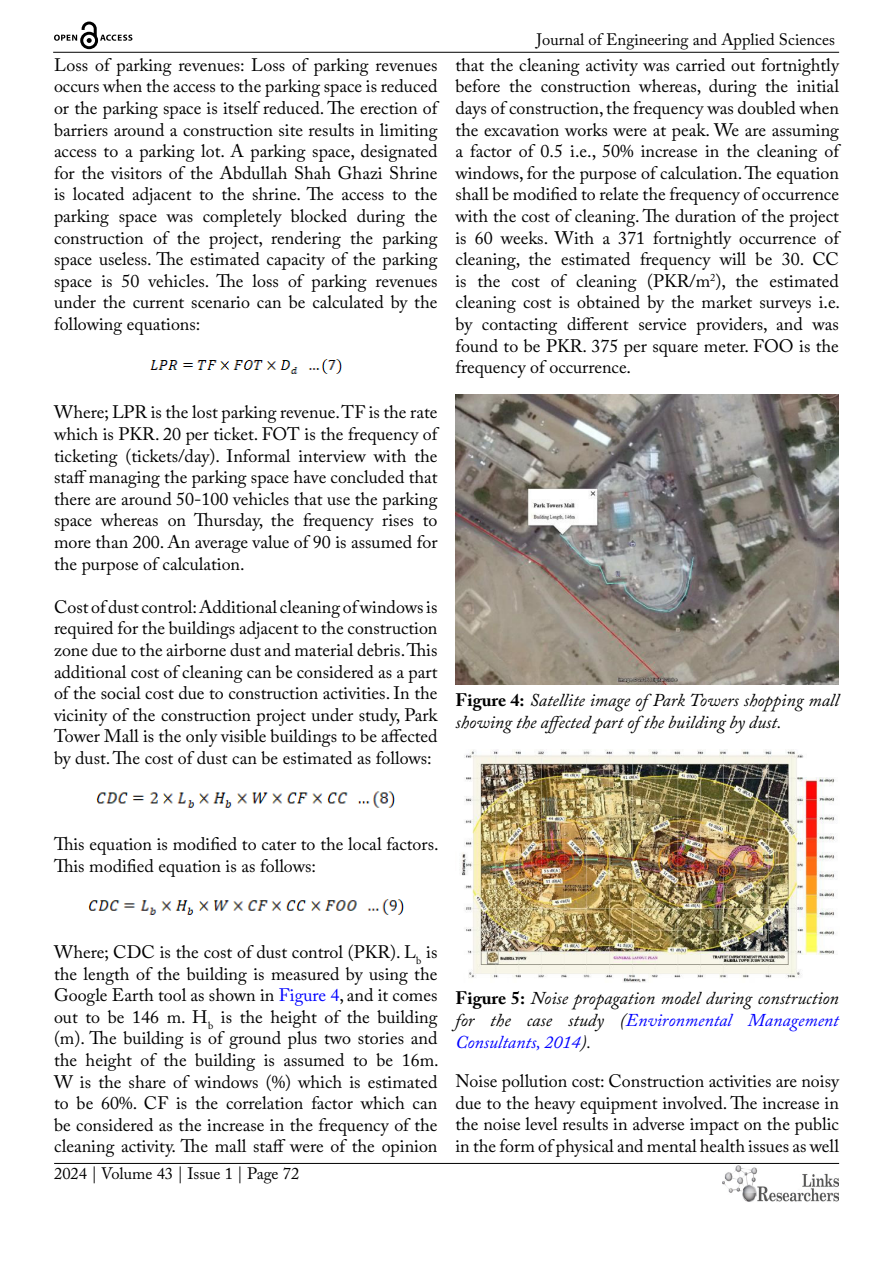
<style>
.page{position:relative;width:893px;height:1263px;background:#fff}
.page>*{position:absolute;margin:0;border:0;box-sizing:border-box;transform-origin:0 0}
.t1{font:18px/21.6px "Adobe Caslon Pro";color:#000;text-align:justify}
.t2{font:italic 18px/21.6px "Adobe Caslon Pro";color:#000}
.t3{font:16.5px "Adobe Caslon Pro";color:#000}
.s1{font-weight:700;font-style:normal}
.s2{color:#00f}
</style>
<div class="page">
<hr style="left:53px;top:52px;width:786px;height:1px;background:#000">
<hr style="left:54px;top:1163px;width:785px;height:1px;background:#000">
<img style="left:722px;top:1166px;width:117px;height:36px">
<svg style="left:54px;top:22px;width:78px;height:27px"></svg>
<img style="left:150px;top:359px;width:191px;height:15px">
<img style="left:97px;top:791px;width:298px;height:17px">
<img style="left:88px;top:899px;width:315px;height:16px">
<img style="left:455px;top:395px;width:384px;height:289px">
<img style="left:460px;top:749px;width:375px;height:234px">
<p class="t1" style="left:54px;top:54px;width:385px">Loss of parking revenues: Loss of parking revenues occurs when the access to the parking space is reduced or the parking space is itself reduced. The erection of barriers around a construction site results in limiting access to a parking lot. A parking space, designated for the visitors of the Abdullah Shah Ghazi Shrine is located adjacent to the shrine. The access to the parking space was completely blocked during the construction of the project, rendering the parking space useless. The estimated capacity of the parking space is 50 vehicles. The loss of parking revenues under the current scenario can be calculated by the following equations:</p>
<p class="t1" style="left:54px;top:401px;width:385px">Where; LPR is the lost parking revenue. TF is the rate which is PKR. 20 per ticket. FOT is the frequency of ticketing (tickets/day). Informal interview with the staff managing the parking space have concluded that there are around 50-100 vehicles that use the parking space whereas on Thursday, the frequency rises to more than 200. An average value of 90 is assumed for the purpose of calculation.</p>
<p class="t1" style="left:54px;top:596px;width:385px">Cost of dust control: Additional cleaning of windows is required for the buildings adjacent to the construction zone due to the airborne dust and material debris. This additional cost of cleaning can be considered as a part of the social cost due to construction activities. In the vicinity of the construction project under study, Park Tower Mall is the only visible buildings to be affected by dust. The cost of dust can be estimated as follows:</p>
<p class="t3" style="left:537px;top:30px;width:300px">Journal of Engineering and Applied Sciences</p>
<p class="t1" style="left:455px;top:54px;width:386px">that the cleaning activity was carried out fortnightly before the construction whereas, during the initial days of construction, the frequency was doubled when the excavation works were at peak. We are assuming a factor of 0.5 i.e., 50% increase in the cleaning of windows, for the purpose of calculation. The equation shall be modified to relate the frequency of occurrence with the cost of cleaning. The duration of the project is 60 weeks. With a 371 fortnightly occurrence of cleaning, the estimated frequency will be 30. CC is the cost of cleaning (PKR/m<sup>2</sup>), the estimated cleaning cost is obtained by the market surveys i.e. by contacting different service providers, and was found to be PKR. 375 per square meter. FOO is the frequency of occurrence.</p>
<p class="t2" style="left:455px;top:689px;width:385px"><span class="s1">Figure 4:</span> Satellite image of Park Towers shopping mall showing the affected part of the building by dust.</p>
<p class="t1" style="left:54px;top:833px;width:386px">This equation is modified to cater to the local factors.<br>This modified equation is as follows:</p>
<p class="t1" style="left:54px;top:941px;width:386px">Where; CDC is the cost of dust control (PKR). L<sub>b</sub> is the length of the building is measured by using the Google Earth tool as shown in <span class="s2">Figure 4</span>, and it comes out to be 146 m. H<sub>b</sub> is the height of the building (m). The building is of ground plus two stories and the height of the building is assumed to be 16m.<br>W is the share of windows (%) which is estimated to be 60%. CF is the correlation factor which can be considered as the increase in the frequency of the cleaning activity. The mall staff were of the opinion</p>
<p class="t3" style="left:54px;top:1164px;width:247px">2024 | Volume 43 | Issue 1 | Page 72</p>
<p class="t2" style="left:455px;top:987px;width:385px;text-align:justify"><span class="s1">Figure 5:</span> Noise propagation model during construction for the case study (<span class="s2">Environmental Management Consultants, 2014</span>).</p>
<p class="t1" style="left:455px;top:1070px;width:385px">Noise pollution cost: Construction activities are noisy due to the heavy equipment involved. The increase in the noise level results in adverse impact on the public in the form of physical and mental health issues as well</p>
</div>
